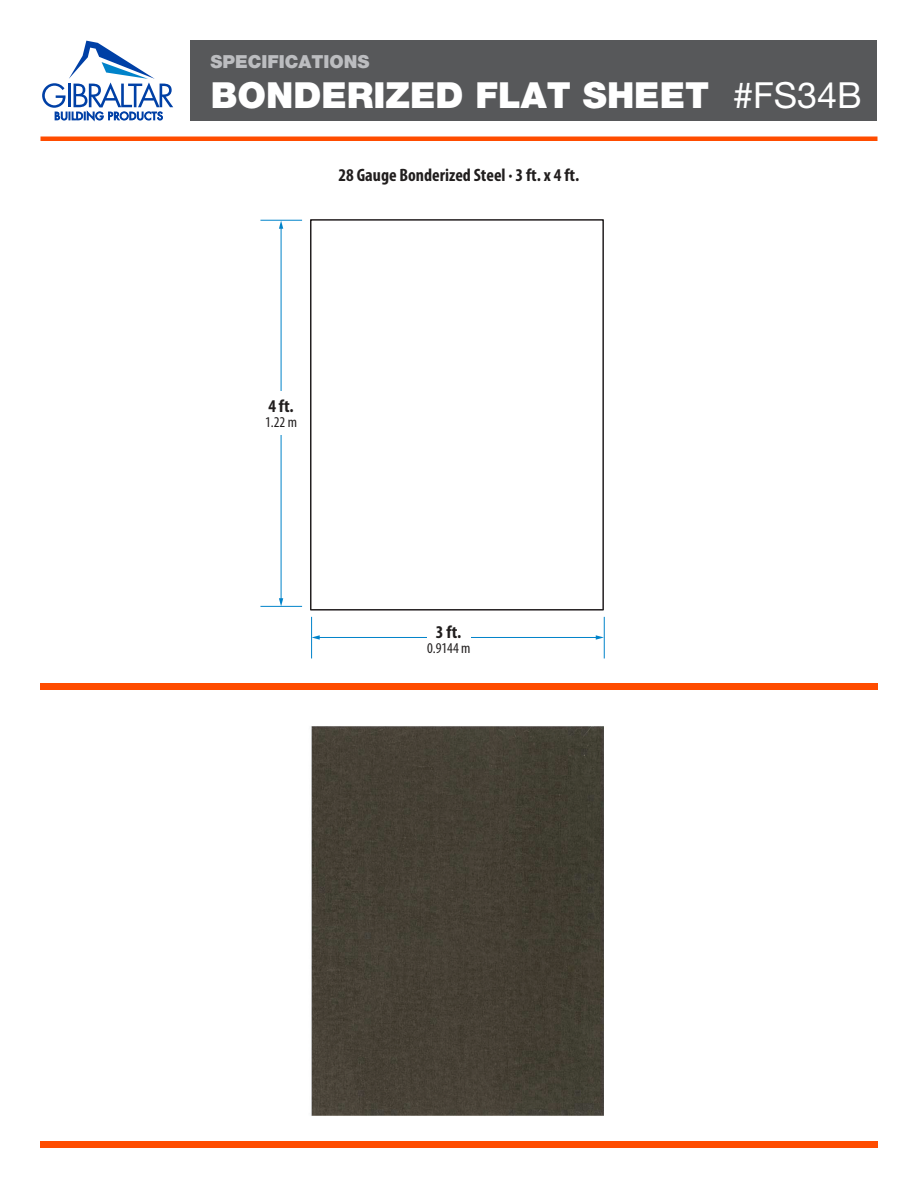
<style>
.page{position:relative;width:918px;height:1188px;background:#fff}
.page>*{position:absolute;margin:0;border:0;box-sizing:border-box;transform-origin:0 0}
.t1{font:900 36px "Helvetica Neue";color:#fff}
.t2{font:700 condensed 18px "Myriad Pro";color:#211e1e}
.t3{font:900 18px "Helvetica Neue";color:#bcbdc0}
.t4{font:condensed 15px "Myriad Pro";color:#211e1e}
.s1{font-weight:400}
</style>
<div class="page">
<img style="left:311px;top:726px;width:293px;height:390px">
<div style="left:190px;top:40px;width:687px;height:81px;background:#57585a"></div>
<svg style="left:42px;top:41px;width:131px;height:80px"></svg>
<div style="left:40px;top:136px;width:838px;height:5px;background:#ff4c00"></div>
<div style="left:40px;top:1141px;width:838px;height:6px;background:#ff4c00"></div>
<div style="left:40px;top:683px;width:838px;height:6px;background:#ff4c00"></div>
<hr style="left:260px;top:220px;width:42px;height:1px;background:#0083ca">
<hr style="left:260px;top:606px;width:42px;height:1px;background:#0083ca">
<hr style="left:281px;top:227px;width:1px;height:373px;background:#0083ca">
<svg style="left:279px;top:221px;width:4px;height:8px"></svg>
<svg style="left:279px;top:598px;width:4px;height:8px"></svg>
<div style="left:256px;top:392px;width:50px;height:43px;background:#fff"></div>
<hr style="left:604px;top:617px;width:1px;height:41px;background:#0083ca">
<hr style="left:311px;top:617px;width:1px;height:41px;background:#0083ca">
<hr style="left:318px;top:637px;width:279px;height:1px;background:#0083ca">
<svg style="left:596px;top:635px;width:8px;height:5px"></svg>
<svg style="left:312px;top:635px;width:8px;height:5px"></svg>
<div style="left:427px;top:612px;width:43px;height:50px;background:#fff"></div>
<div style="left:310px;top:219px;width:294px;height:392px;border:2px solid #231f20"></div>
<p class="t3" style="left:211px;top:51px;width:161px">SPECIFICATIONS</p>
<h1 class="t1" style="left:211px;top:74px;width:652px">BONDERIZED FLAT SHEET <span class="s1">#FS34B</span></h1>
<p class="t2" style="left:339px;top:163px;width:242px">28 Gauge Bonderized Steel · 3 ft. x 4 ft.</p>
<p class="t2" style="left:268px;top:394px;width:27px">4 ft.</p>
<p class="t4" style="left:265px;top:412px;width:33px">1.22 m</p>
<p class="t2" style="left:436px;top:620px;width:27px">3 ft.</p>
<p class="t4" style="left:427px;top:639px;width:45px">0.9144 m</p>
</div>
